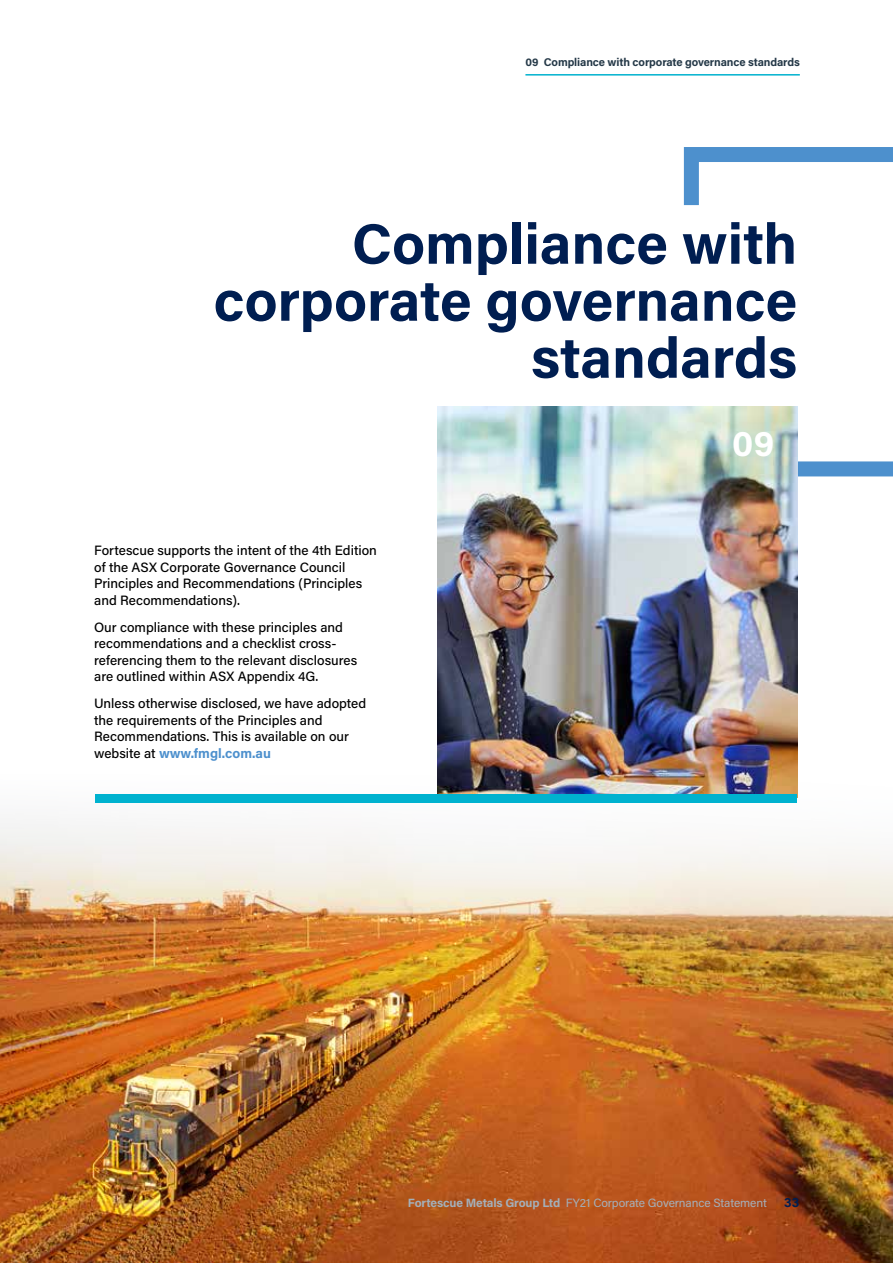
<style>
.page{position:relative;width:893px;height:1263px;background:#fff}
.page>*{position:absolute;margin:0;border:0;box-sizing:border-box;transform-origin:0 0}
.t1{font:700 57px/57px "Acumin Pro";color:#001e51;text-align:right}
.t2{font:700 36px "Acumin Pro";color:#fff}
.t3{font:500 13.5px/16.5px "Acumin Pro";color:#000}
.t4{font:700 13.5px "Acumin Pro";color:#001e51}
.t5{font:12px "Acumin Pro";letter-spacing:-.01em;color:#a4afb9}
.t6{font:700 11.25px "Acumin Pro";letter-spacing:-.01em;color:#253948}
.s1{font-weight:700;color:#4d90cd}
.s2{font-weight:700}
</style>
<div class="page">
<img style="left:0;top:406px;width:893px;height:857px">
<hr style="left:525px;top:74px;width:275px;height:2px;background:#00b2cf">
<svg style="left:676px;top:406px;width:217px;height:78px"></svg>
<img style="left:438px;top:407px;width:359px;height:387px">
<div style="left:96px;top:794px;width:701px;height:9px;background:#00b2cf"></div>
<svg style="left:683px;top:147px;width:210px;height:59px"></svg>
<p class="t6" style="left:526px;top:54px;width:276px">09 Compliance with corporate governance standards</p>
<h1 class="t1" style="left:214px;top:213px;width:585px">Compliance with corporate governance standards</h1>
<p class="t3" style="left:94px;top:542px;width:284px">Fortescue supports the intent of the 4th Edition of the ASX Corporate Governance Council Principles and Recommendations (Principles and Recommendations).</p>
<p class="t3" style="left:94px;top:618px;width:265px">Our compliance with these principles and recommendations and a checklist cross&shy;referencing them to the relevant disclosures are outlined within ASX Appendix 4G.</p>
<p class="t3" style="left:94px;top:695px;width:274px">Unless otherwise disclosed, we have adopted the requirements of the Principles and Recommendations. This is available on our website at <span class="s1">www.fmgl.com.au</span></p>
<h2 class="t2" style="left:732px;top:418px;width:44px">09</h2>
<p class="t5" style="left:408px;top:1194px;width:361px"><span class="s2">Fortescue Metals Group Ltd</span> FY21 Corporate Governance Statement</p>
<p class="t4" style="left:784px;top:1193px;width:17px">33</p>
</div>
